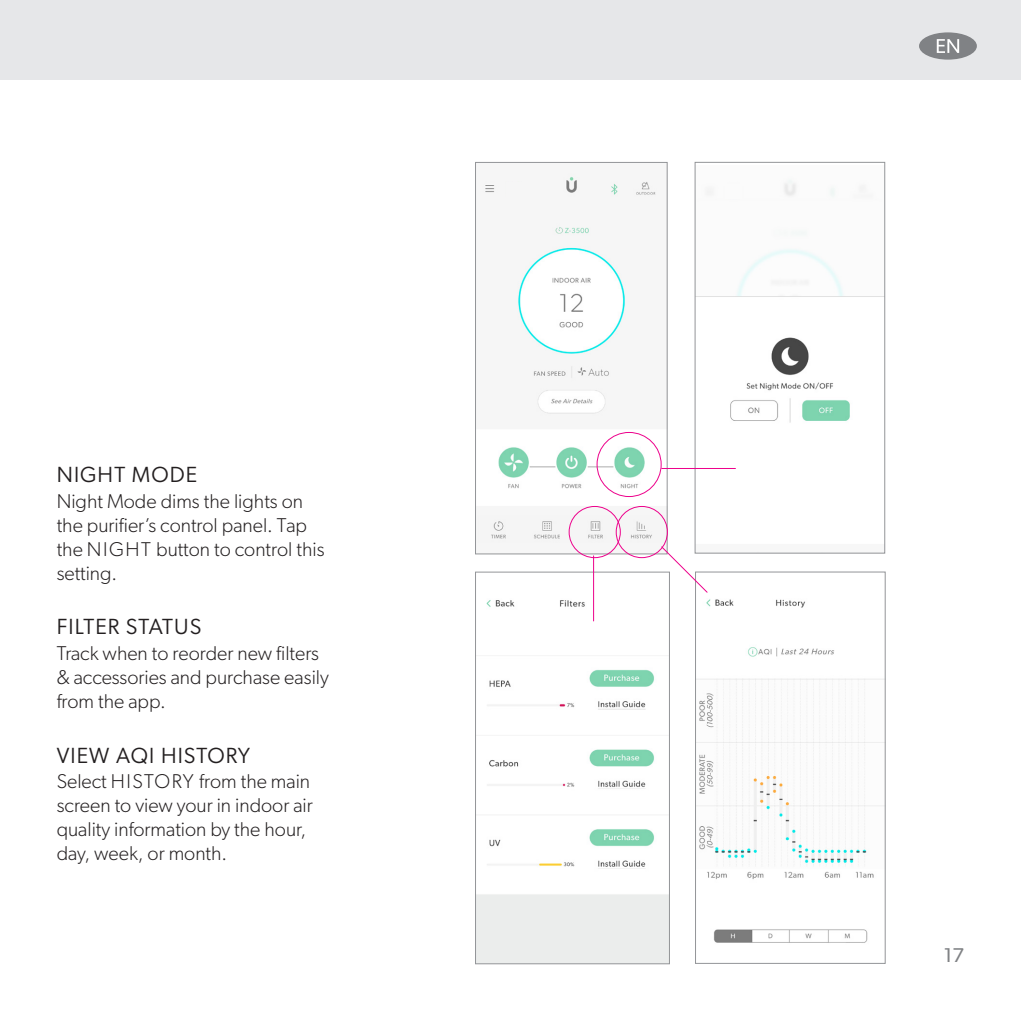
<style>
.page{position:relative;width:1021px;height:1021px;background:#fff}
.page>*{position:absolute;margin:0;border:0;box-sizing:border-box;transform-origin:0 0}
.Mini_Head{font:22px "Gibson";letter-spacing:.05em;color:#231f20}
.App_function_descrip{font:300 20px/24px "Gibson";color:#231f20}
.t1{font:20px "Gibson";color:#808285}
</style>
<div class="page">
<div style="left:0;top:0;width:1020px;height:79px;background:#e6e7e9"></div>
<div style="left:919px;top:32px;width:57px;height:28px;background:#808285;border-radius:50%"></div>
<svg style="left:936px;top:39px;width:23px;height:14px"></svg>
<img style="left:696px;top:180px;width:187px;height:289px">
<div style="left:694px;top:162px;width:191px;height:391px;border:1px solid #939598"></div>
<div style="left:725px;top:184px;width:17px;height:15px;background:#fbfbfb"></div>
<img style="left:478px;top:173px;width:187px;height:379px">
<div style="left:475px;top:162px;width:192px;height:392px;border:1px solid #939598"></div>
<div style="left:506px;top:182px;width:17px;height:15px;background:#f6f6f6"></div>
<img style="left:697px;top:599px;width:186px;height:344px">
<div style="left:695px;top:571px;width:190px;height:392px;border:1px solid #939598"></div>
<div style="left:596px;top:432px;width:65px;height:65px;border:1px solid #ed028c;border-radius:50%"></div>
<div style="left:615px;top:506px;width:53px;height:52px;border:1px solid #ed028c;border-radius:50%"></div>
<div style="left:568px;top:506px;width:53px;height:52px;border:1px solid #ed028c;border-radius:50%"></div>
<hr style="left:661px;top:468px;width:74px;height:1px;background:#ed028c">
<img style="left:477px;top:575px;width:191px;height:387px">
<div style="left:475px;top:571px;width:195px;height:393px;border:1px solid #939598"></div>
<hr style="left:593px;top:556px;width:1px;height:65px;background:#ed028c">
<svg style="left:660px;top:545px;width:48px;height:48px"></svg>
<p class="Mini_Head" style="left:57px;top:461px;width:142px">NIGHT MODE</p>
<p class="App_function_descrip" style="left:57px;top:488px;width:269px">Night Mode dims the lights on the purifier’s control panel. Tap the NIGHT button to control this setting.</p>
<p class="Mini_Head" style="left:57px;top:613px;width:146px">FILTER STATUS</p>
<p class="App_function_descrip" style="left:57px;top:640px;width:273px">Track when to reorder new filters &amp; accessories and purchase easily from the app.</p>
<p class="Mini_Head" style="left:57px;top:741px;width:195px">VIEW AQI HISTORY</p>
<p class="App_function_descrip" style="left:57px;top:769px;width:257px">Select HISTORY from the main screen to view your in indoor air quality information by the hour, day, week, or month.</p>
<p class="t1" style="left:943px;top:942px;width:22px">17</p>
</div>
